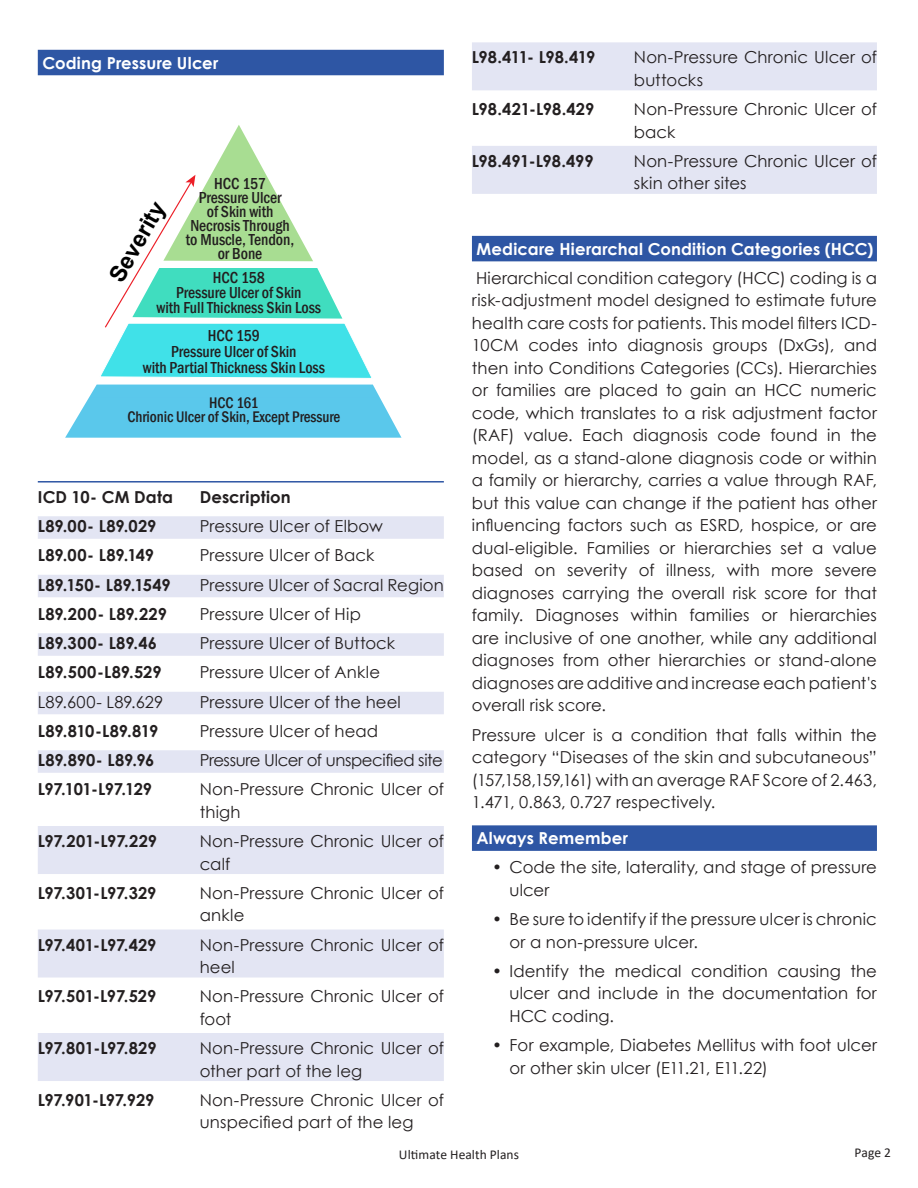
<style>
.page{position:relative;width:918px;height:1188px;background:#fff}
.page>*{position:absolute;margin:0;border:0;box-sizing:border-box;transform-origin:0 0}
.t1{font:700 22.8px "Arial";color:#000}
._11_15_cal{font:16.5px/22.5px "Century Gothic";letter-spacing:.005em;color:#231f20;text-align:justify}
.ICD_chart{font:16.5px/22.5px "Century Gothic";letter-spacing:.005em;color:#231f20}
.ICD_chart_2_lines_co{font:16.5px/22.5px "Century Gothic";letter-spacing:.01em;color:#231f20}
.ICD_chart-2{font:700 16.5px "Century Gothic";letter-spacing:-.005em;color:#231f20}
.Sub_Heading_WHITE{font:700 16.5px "Century Gothic";letter-spacing:.01em;color:#fff}
.ICD_chart_2_lines_co-2{font:700 16.5px "Century Gothic";letter-spacing:-.01em;color:#231f20}
.ICD_chart-3{font:700 16.5px "Century Gothic";letter-spacing:.02em;color:#231f20}
.ICD_chart-4{font:16.5px "Century Gothic";letter-spacing:-.025em;color:#231f20}
._11_15_cal-2{font:700 16.5px "Century Gothic";letter-spacing:.01em;color:#231f20}
.ICD_chart_2_lines_co-3{font:700 16.5px "Century Gothic";letter-spacing:-.035em;color:#231f20}
.t2{font:500 condensed 16.35px/14.1px "Franklin Gothic";letter-spacing:-.005em;color:#231f20;text-align:center}
.t3{font:500 condensed 15.75px/14.1px "Franklin Gothic";letter-spacing:-.005em;color:#231f20;text-align:center}
.t4{font:13.5px "Calibri";letter-spacing:.005em;color:#231f20}
</style>
<div class="page">
<div style="left:38px;top:50px;width:406px;height:25px;background:#2e56a4"></div>
<hr style="left:38px;top:481px;width:406px;height:2px;background:#2e56a4">
<div style="left:38px;top:516px;width:406px;height:23px;background:#e3e5f3"></div>
<div style="left:38px;top:575px;width:406px;height:22px;background:#e3e5f3"></div>
<div style="left:38px;top:633px;width:406px;height:23px;background:#e3e5f3"></div>
<div style="left:38px;top:692px;width:406px;height:22px;background:#e3e5f3"></div>
<div style="left:38px;top:750px;width:406px;height:23px;background:#e3e5f3"></div>
<div style="left:38px;top:826px;width:406px;height:48px;background:#e3e5f3"></div>
<div style="left:38px;top:930px;width:406px;height:48px;background:#e3e5f3"></div>
<div style="left:38px;top:1033px;width:406px;height:48px;background:#e3e5f3"></div>
<div style="left:472px;top:42px;width:405px;height:48px;background:#e3e5f3"></div>
<div style="left:472px;top:146px;width:405px;height:48px;background:#e3e5f3"></div>
<div style="left:472px;top:236px;width:405px;height:25px;background:#2e56a4"></div>
<div style="left:472px;top:825px;width:405px;height:26px;background:#2e56a4"></div>
<svg style="left:65px;top:385px;width:337px;height:53px;background:#69cdec"></svg>
<svg style="left:101px;top:125px;width:271px;height:254px"></svg>
<p class="Sub_Heading_WHITE" style="left:42px;top:50px;width:178px">Coding Pressure Ulcer</p>
<p class="t2" style="left:186px;top:176px;width:110px">HCC 157<br>Pressure Ulcer<br>of Skin with<br>Necrosis Through to Muscle, Tendon, or Bone</p>
<p class="t2" style="left:157px;top:270px;width:166px;line-height:15.1px">HCC 158<br>Pressure Ulcer of Skin<br>with Full Thickness Skin Loss</p>
<p class="t2" style="left:143px;top:328px;width:184px;line-height:15.8px">HCC 159<br>Pressure Ulcer of Skin<br>with Partial Thickness Skin Loss</p>
<p class="t3" style="left:127px;top:396px;width:214px">HCC 161<br>Chrionic Ulcer of Skin, Except Pressure</p>
<h1 class="t1" style="left:101px;top:272px;width:90px;rotate:-60deg">Severity</h1>
<p class="_11_15_cal-2" style="left:38px;top:484px;width:137px">ICD 10- CM Data</p>
<p class="_11_15_cal-2" style="left:200px;top:484px;width:92px">Description</p>
<p class="ICD_chart-3" style="left:38px;top:514px;width:120px">L89.00- L89.029</p>
<p class="ICD_chart" style="left:200px;top:515px;width:185px">Pressure Ulcer of Elbow</p>
<p class="ICD_chart-2" style="left:38px;top:543px;width:118px">L89.00- L89.149</p>
<p class="ICD_chart" style="left:200px;top:544px;width:176px">Pressure Ulcer of Back</p>
<p class="ICD_chart-2" style="left:38px;top:572px;width:134px">L89.150- L89.1549</p>
<p class="ICD_chart" style="left:200px;top:573px;width:246px">Pressure Ulcer of Sacral Region</p>
<p class="ICD_chart-3" style="left:38px;top:601px;width:131px">L89.200- L89.229</p>
<p class="ICD_chart" style="left:200px;top:602px;width:163px">Pressure Ulcer of Hip</p>
<p class="ICD_chart-3" style="left:38px;top:631px;width:121px">L89.300- L89.46</p>
<p class="ICD_chart" style="left:200px;top:632px;width:197px">Pressure Ulcer of Buttock</p>
<p class="ICD_chart-2" style="left:38px;top:660px;width:125px">L89.500-L89.529</p>
<p class="ICD_chart" style="left:200px;top:661px;width:182px">Pressure Ulcer of Ankle</p>
<p class="ICD_chart" style="left:38px;top:690px;width:127px">L89.600- L89.629</p>
<p class="ICD_chart" style="left:200px;top:690px;width:203px">Pressure Ulcer of the heel</p>
<p class="ICD_chart-2" style="left:38px;top:718px;width:122px">L89.810-L89.819</p>
<p class="ICD_chart" style="left:200px;top:719px;width:180px">Pressure Ulcer of head</p>
<p class="ICD_chart-2" style="left:38px;top:748px;width:118px">L89.890- L89.96</p>
<p class="ICD_chart-4" style="left:200px;top:749px;width:244px">Pressure Ulcer of unspecified site</p>
<p class="ICD_chart-2" style="left:38px;top:777px;width:116px">L97.101-L97.129</p>
<p class="ICD_chart" style="left:200px;top:778px;width:246px">Non-Pressure Chronic Ulcer of thigh</p>
<p class="ICD_chart_2_lines_co-2" style="left:38px;top:829px;width:121px">L97.201-L97.229</p>
<p class="ICD_chart_2_lines_co" style="left:200px;top:830px;width:246px">Non-Pressure Chronic Ulcer of calf</p>
<p class="ICD_chart-2" style="left:38px;top:880px;width:120px">L97.301-L97.329</p>
<p class="ICD_chart" style="left:200px;top:881px;width:246px">Non-Pressure Chronic Ulcer of ankle</p>
<p class="ICD_chart_2_lines_co-2" style="left:38px;top:932px;width:120px">L97.401-L97.429</p>
<p class="ICD_chart_2_lines_co" style="left:200px;top:933px;width:246px">Non-Pressure Chronic Ulcer of heel</p>
<p class="ICD_chart-2" style="left:38px;top:984px;width:120px">L97.501-L97.529</p>
<p class="ICD_chart" style="left:200px;top:985px;width:246px">Non-Pressure Chronic Ulcer of foot</p>
<p class="ICD_chart_2_lines_co-2" style="left:38px;top:1036px;width:120px">L97.801-L97.829</p>
<p class="ICD_chart_2_lines_co" style="left:200px;top:1037px;width:246px">Non-Pressure Chronic Ulcer of other part of the leg</p>
<p class="ICD_chart-2" style="left:38px;top:1087px;width:118px">L97.901-L97.929</p>
<p class="ICD_chart" style="left:200px;top:1088px;width:246px">Non-Pressure Chronic Ulcer of unspecified part of the leg</p>
<p class="ICD_chart_2_lines_co-3" style="left:472px;top:45px;width:125px">L98.411- L98.419</p>
<p class="ICD_chart_2_lines_co" style="left:634px;top:46px;width:245px">Non-Pressure Chronic Ulcer of buttocks</p>
<p class="ICD_chart-2" style="left:472px;top:97px;width:124px">L98.421-L98.429</p>
<p class="ICD_chart" style="left:634px;top:98px;width:245px">Non-Pressure Chronic Ulcer of back</p>
<p class="ICD_chart_2_lines_co-2" style="left:472px;top:148px;width:123px">L98.491-L98.499</p>
<p class="ICD_chart_2_lines_co" style="left:634px;top:149px;width:245px">Non-Pressure Chronic Ulcer of skin other sites</p>
<p class="Sub_Heading_WHITE" style="left:477px;top:236px;width:399px">Medicare Hierarchal Condition Categories (HCC)</p>
<p class="_11_15_cal" style="left:472px;top:266px;width:407px">Hierarchical condition category (HCC) coding is a risk-adjustment model designed to estimate future health care costs for patients. This model filters ICD-10CM codes into diagnosis groups (DxGs), and then into Conditions Categories (CCs). Hierarchies or families are placed to gain an HCC numeric code, which translates to a risk adjustment factor (RAF) value. Each diagnosis code found in the model, as a stand-alone diagnosis code or within a family or hierarchy, carries a value through RAF, but this value can change if the patient has other influencing factors such as ESRD, hospice, or are dual-eligible. Families or hierarchies set a value based on severity of illness, with more severe diagnoses carrying the overall risk score for that family. Diagnoses within families or hierarchies are inclusive of one another, while any additional diagnoses from other hierarchies or stand-alone diagnoses are additive and increase each patient's overall risk score.</p>
<p class="_11_15_cal" style="left:472px;top:723px;width:407px">Pressure ulcer is a condition that falls within the category “Diseases of the skin and subcutaneous” (157,158,159,161) with an average RAF Score of 2.463, 1.471, 0.863, 0.727 respectively.</p>
<p class="Sub_Heading_WHITE" style="left:477px;top:826px;width:153px">Always Remember</p>
<p class="_11_15_cal" style="left:509px;top:856px;width:369px;text-indent:-17px">• Code the site, laterality, and stage of pressure ulcer</p>
<p class="_11_15_cal" style="left:509px;top:908px;width:369px;text-indent:-17px">• Be sure to identify if the pressure ulcer is chronic or a non-pressure ulcer.</p>
<p class="_11_15_cal" style="left:509px;top:959px;width:369px;text-indent:-17px">• Identify the medical condition causing the ulcer and include in the documentation for HCC coding.</p>
<p class="_11_15_cal" style="left:509px;top:1034px;width:369px;text-indent:-17px">• For example, Diabetes Mellitus with foot ulcer or other skin ulcer (E11.21, E11.22)</p>
<p class="t4" style="left:399px;top:1145px;width:122px">Ultimate Health Plans</p>
<p class="t4" style="left:854px;top:1143px;width:38px">Page 2</p>
</div>
